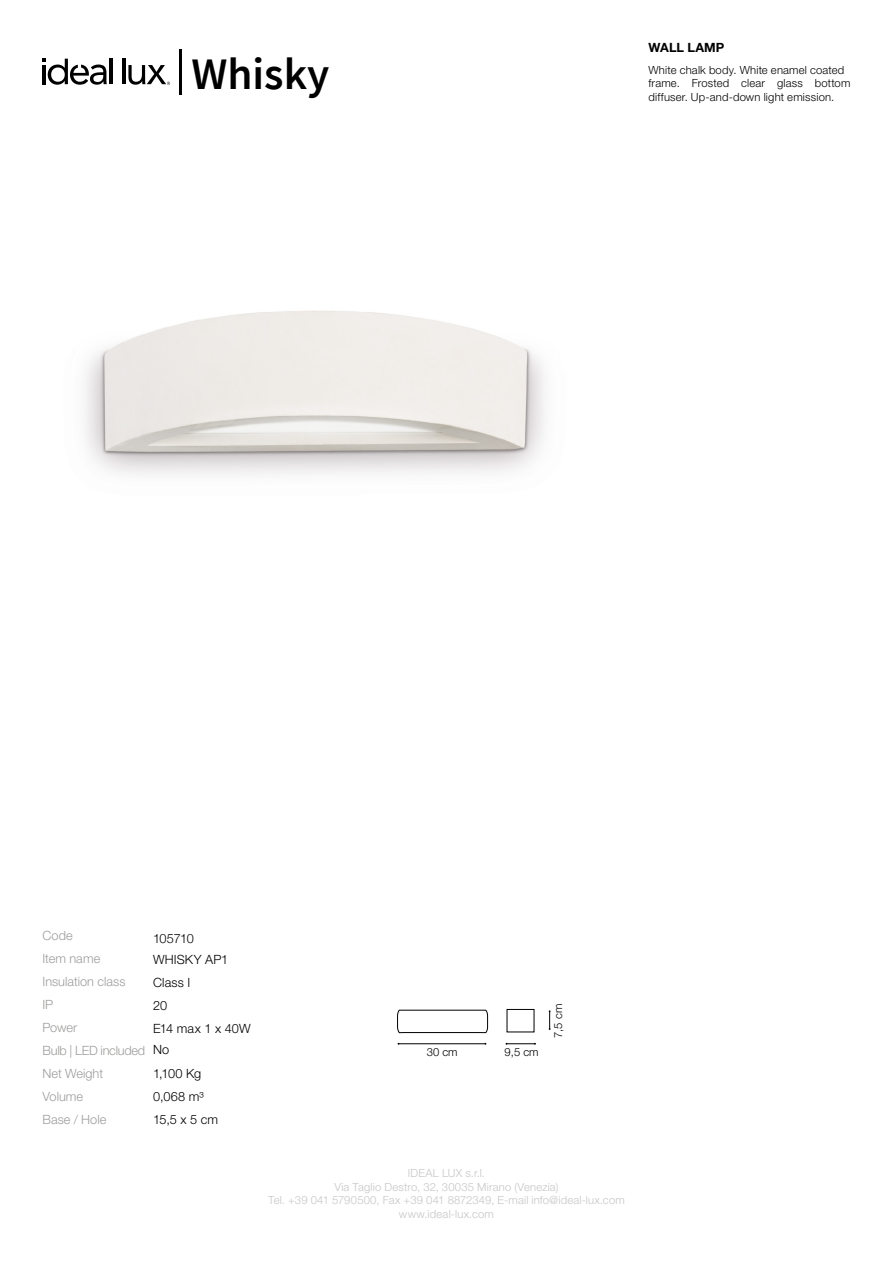
<style>
.page{position:relative;width:893px;height:1263px;background:#fff}
.page>*{position:absolute;margin:0;border:0;box-sizing:border-box;transform-origin:0 0}
.t1{font:600 45px "Source Sans Pro";color:#000}
.t2{font:300 12.75px/23px "Helvetica Neue LT Std";color:#9d9d9c}
.t3{font:300 12.75px/23px "Helvetica Neue LT Std";letter-spacing:.01em;color:#000}
.t4{font:700 12.75px "Helvetica Neue LT Std";letter-spacing:.01em;color:#000}
.t5{font:300 12.75px "Helvetica Neue";letter-spacing:-.045em;color:#000}
.t6{font:300 11.25px/13.5px "Helvetica Neue LT Std";letter-spacing:.015em;color:#c6c6c6;text-align:center}
.t7{font:300 11.25px/13.5px "Helvetica Neue LT Std";letter-spacing:.015em;color:#000}
</style>
<div class="page">
<hr style="left:179px;top:49px;width:3px;height:45px;background:#000">
<hr style="left:110px;top:59px;width:3px;height:25px;background:#000">
<hr style="left:122px;top:59px;width:3px;height:25px;background:#000">
<svg style="left:43px;top:59px;width:64px;height:26px"></svg>
<svg style="left:128px;top:65px;width:42px;height:20px"></svg>
<img style="left:85px;top:311px;width:460px;height:164px">
<hr style="left:398px;top:1043px;width:87px;height:1px;background:#000">
<svg style="left:506px;top:1043px;width:30px;height:2px"></svg>
<svg style="left:549px;top:1010px;width:2px;height:20px"></svg>
<svg style="left:397px;top:1010px;width:91px;height:23px"></svg>
<div style="left:507px;top:1009px;width:27px;height:23px;border:1px solid #000"></div>
<h1 class="t1" style="left:191px;top:44px;width:140px">Whisky</h1>
<p class="t4" style="left:648px;top:39px;width:78px">WALL LAMP</p>
<p class="t7" style="left:648px;top:63px;width:203px">White chalk body. White enamel coated frame. Frosted clear glass bottom diffuser. Up-and-down light emission.</p>
<p class="t2" style="left:43px;top:924px;width:85px">Code<br>Item name<br>Insulation class</p>
<p class="t5" style="left:153px;top:928px;width:42px">105710</p>
<p class="t3" style="left:153px;top:947px;width:77px">WHISKY AP1<br>Class I</p>
<p class="t2" style="left:43px;top:993px;width:12px">IP</p>
<p class="t2" style="left:42px;top:1016px;width:104px">Power<br>Bulb | LED included</p>
<p class="t3" style="left:153px;top:993px;width:16px">20</p>
<p class="t3" style="left:153px;top:1017px;width:99px;line-height:21.6px">E14 max 1 x 40W<br>No</p>
<p class="t7" style="left:427px;top:1045px;width:32px">30 cm</p>
<p class="t7" style="left:505px;top:1045px;width:35px">9,5 cm</p>
<p class="t7" style="left:551px;top:1038px;width:35px;rotate:-90deg">7,5 cm</p>
<p class="t2" style="left:42px;top:1061px;width:62px">Net Weight</p>
<p class="t3" style="left:153px;top:1062px;width:50px">1,100 Kg</p>
<p class="t2" style="left:42px;top:1084px;width:65px">Volume<br>Base / Hole</p>
<p class="t3" style="left:153px;top:1085px;width:67px">0,068 m³<br>15,5 x 5 cm</p>
<p class="t6" style="left:268px;top:1166px;width:358px">IDEAL LUX s.r.l.<br>Via Taglio Destro, 32, 30035 Mirano (Venezia)<br>Tel. +39 041 5790500, Fax +39 041 8872349, E-mail info@ideal-lux.com www.ideal-lux.com</p>
</div>
